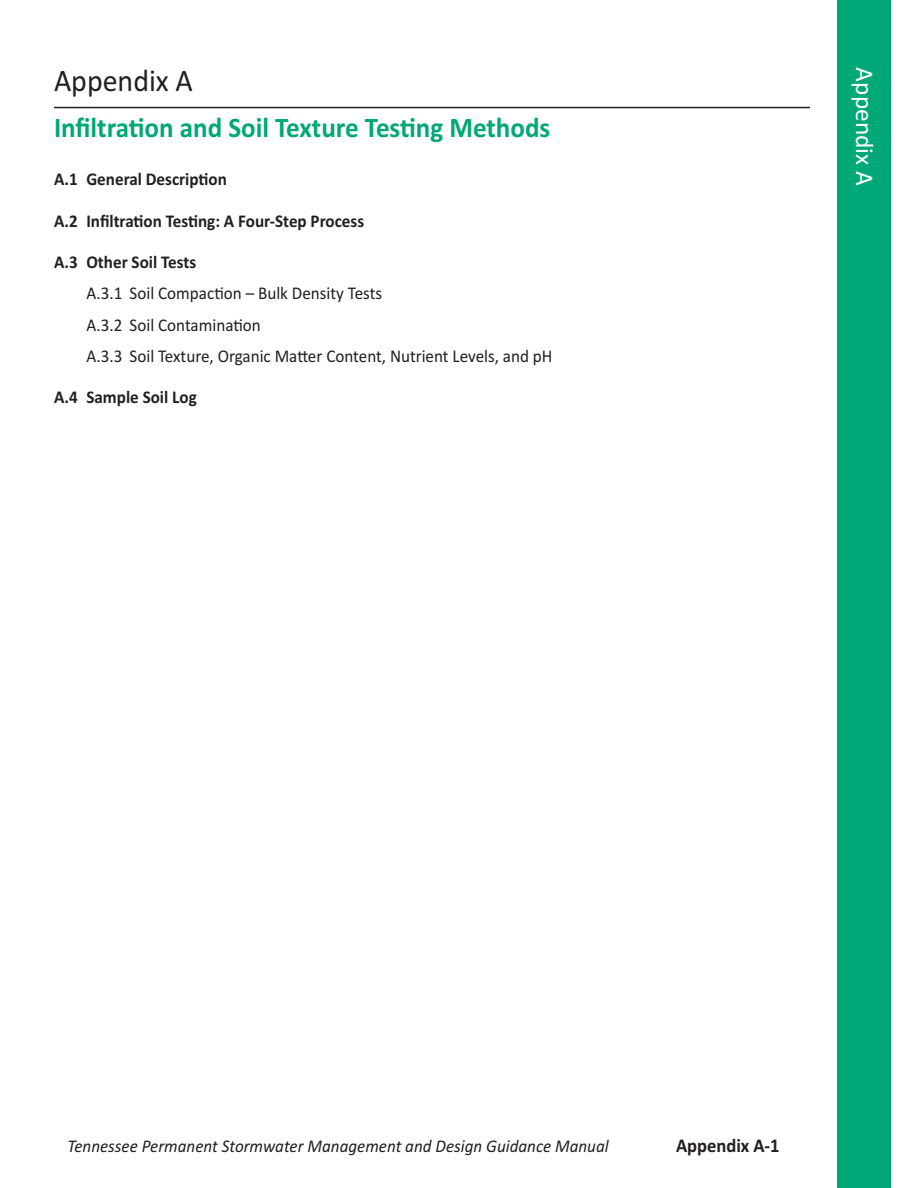
<style>
.page{position:relative;width:918px;height:1188px;background:#fff}
.page>*{position:absolute;margin:0;border:0;box-sizing:border-box;transform-origin:0 0}
.t1{font:31.5px "Calibri";color:#231f20;scale:.95 1}
.t2{font:700 28.5px "Calibri";color:#00a777;scale:.95 1}
.t3{font:25.5px "Calibri";color:#fff}
.t4{font:700 19.5px "Calibri";color:#231f20;scale:.95 1}
.t5{font:18px/31px "Calibri";color:#231f20;scale:.95 1}
.t6{font:700 18px "Calibri";color:#231f20;scale:.95 1}
.t7{font:italic 18px "Calibri";color:#231f20;scale:.95 1}
</style>
<div class="page">
<hr style="left:54px;top:107px;width:756px;height:1px;background:#231f20">
<div style="left:837px;top:0;width:54px;height:1188px;background:#00a777"></div>
<h1 class="t1" style="left:54px;top:62px;width:148px">Appendix A</h1>
<h2 class="t2" style="left:54px;top:111px;width:524px">Infiltration and Soil Texture Testing Methods</h2>
<p class="t6" style="left:54px;top:168px;width:184px">A.1 General Description</p>
<p class="t6" style="left:54px;top:210px;width:328px">A.2 Infiltration Testing: A Four-Step Process</p>
<p class="t6" style="left:54px;top:252px;width:151px">A.3 Other Soil Tests</p>
<p class="t5" style="left:86px;top:278px;width:492px">A.3.1 Soil Compaction – Bulk Density Tests<br>A.3.2 Soil Contamination<br>A.3.3 Soil Texture, Organic Matter Content, Nutrient Levels, and pH</p>
<p class="t6" style="left:54px;top:387px;width:152px">A.4 Sample Soil Log</p>
<h3 class="t3" style="left:880px;top:67px;width:120px;rotate:90deg">Appendix A</h3>
<p class="t7" style="left:68px;top:1136px;width:571px">Tennessee Permanent Stormwater Management and Design Guidance Manual</p>
<p class="t4" style="left:676px;top:1134px;width:111px">Appendix A-1</p>
</div>
